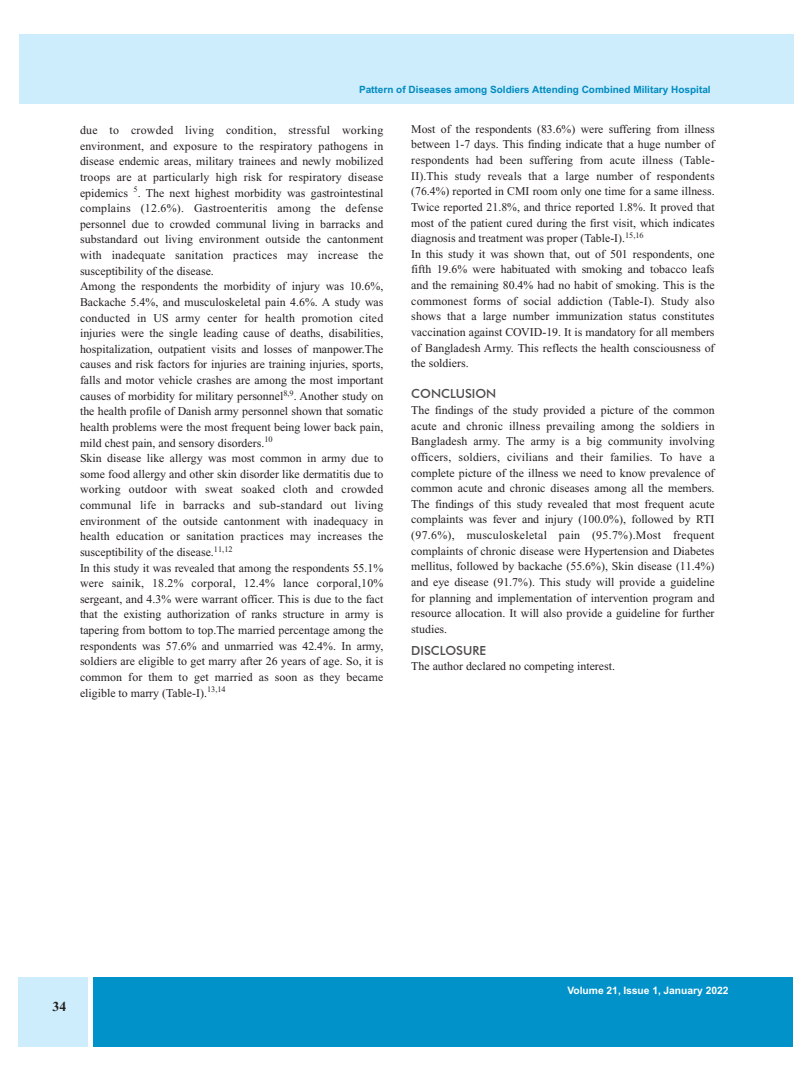
<style>
.page{position:relative;width:810px;height:1080px;background:#fff}
.page>*{position:absolute;margin:0;border:0;box-sizing:border-box;transform-origin:0 0}
.t1{font:700 13.75px "Times New Roman";color:#241f1f}
.t2{font:500 12.5px "Futura BT";color:#4f4c4d}
.t3{font:11.88px/15.6px "Times New Roman";color:#241f1f}
.t4{font:700 10.25px "Helvetica";color:#fff}
.t5{font:700 10px "Helvetica";color:#008bc0}
</style>
<div class="page">
<div style="left:19px;top:35px;width:774px;height:69px;background:#cdedfc"></div>
<div style="left:93px;top:977px;width:699px;height:69px;background:#0092c9"></div>
<div style="left:18px;top:977px;width:70px;height:69px;background:#cdedfc"></div>
<p class="t5" style="left:359px;top:84px;width:353px">Pattern of Diseases among Soldiers Attending Combined Military Hospital</p>
<p class="t3" style="left:80px;top:123px;width:305px">due to crowded living condition, stressful working environment, and exposure to the respiratory pathogens in disease endemic areas, military trainees and newly mobilized troops are at particularly high risk for respiratory disease epidemics <sup>5</sup>. The next highest morbidity was gastrointestinal complains (12.6%). Gastroenteritis among the defense personnel due to crowded communal living in barracks and substandard out living environment outside the cantonment with inadequate sanitation practices may increase the susceptibility of the disease.<br>Among the respondents the morbidity of injury was 10.6%, Backache 5.4%, and musculoskeletal pain 4.6%. A study was conducted in US army center for health promotion cited injuries were the single leading cause of deaths, disabilities, hospitalization, outpatient visits and losses of manpower.The causes and risk factors for injuries are training injuries, sports, falls and motor vehicle crashes are among the most important causes of morbidity for military personnel<sup>8,9</sup>. Another study on the health profile of Danish army personnel shown that somatic health problems were the most frequent being lower back pain, mild chest pain, and sensory disorders.<sup>10<br></sup>Skin disease like allergy was most common in army due to some food allergy and other skin disorder like dermatitis due to working outdoor with sweat soaked cloth and crowded communal life in barracks and sub-standard out living environment of the outside cantonment with inadequacy in health education or sanitation practices may increases the susceptibility of the disease.<sup>11,12<br></sup>In this study it was revealed that among the respondents 55.1% were sainik, 18.2% corporal, 12.4% lance corporal,10% sergeant, and 4.3% were warrant officer. This is due to the fact that the existing authorization of ranks structure in army is tapering from bottom to top.The married percentage among the respondents was 57.6% and unmarried was 42.4%. In army, soldiers are eligible to get marry after 26 years of age. So, it is common for them to get married as soon as they became eligible to marry (Table-I).<sup>13,14</sup></p>
<p class="t3" style="left:411px;top:121px;width:305px">Most of the respondents (83.6%) were suffering from illness between 1-7 days. This finding indicate that a huge number of respondents had been suffering from acute illness (Table-II).This study reveals that a large number of respondents (76.4%) reported in CMI room only one time for a same illness.<br>Twice reported 21.8%, and thrice reported 1.8%. It proved that most of the patient cured during the first visit, which indicates diagnosis and treatment was proper (Table-I).<sup>15,16<br></sup>In this study it was shown that, out of 501 respondents, one fifth 19.6% were habituated with smoking and tobacco leafs and the remaining 80.4% had no habit of smoking. This is the commonest forms of social addiction (Table-I). Study also shows that a large number immunization status constitutes vaccination against COVID-19. It is mandatory for all members of Bangladesh Army. This reflects the health consciousness of the soldiers.</p>
<p class="t2" style="left:411px;top:386px;width:87px">CONCLUSION</p>
<p class="t3" style="left:411px;top:403px;width:305px;text-align:justify">The findings of the study provided a picture of the common acute and chronic illness prevailing among the soldiers in Bangladesh army. The army is a big community involving officers, soldiers, civilians and their families. To have a complete picture of the illness we need to know prevalence of common acute and chronic diseases among all the members.<br>The findings of this study revealed that most frequent acute complaints was fever and injury (100.0%), followed by RTI (97.6%), musculoskeletal pain (95.7%).Most frequent complaints of chronic disease were Hypertension and Diabetes mellitus, followed by backache (55.6%), Skin disease (11.4%) and eye disease (91.7%). This study will provide a guideline for planning and implementation of intervention program and resource allocation. It will also provide a guideline for further studies.</p>
<p class="t2" style="left:411px;top:643px;width:76px">DISCLOSURE</p>
<p class="t3" style="left:411px;top:659px;width:205px">The author declared no competing interest.</p>
<p class="t1" style="left:53px;top:998px;width:15px">34</p>
<p class="t4" style="left:568px;top:985px;width:163px">Volume 21, Issue 1, January 2022</p>
</div>
